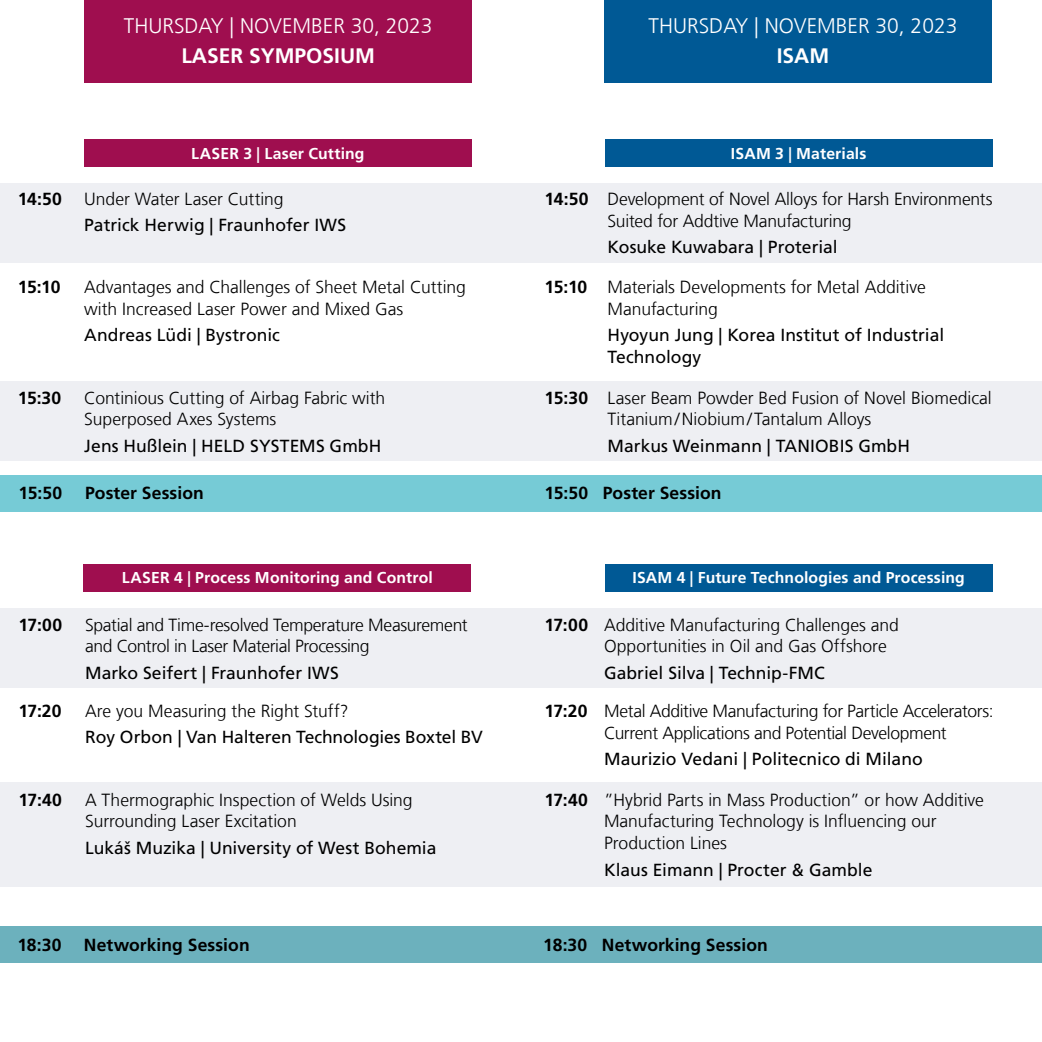
<style>
.page{position:relative;width:1042px;height:1042px;background:#fff}
.page>*{position:absolute;margin:0;border:0;box-sizing:border-box;transform-origin:0 0}
.t1{font:300 21px "Frutiger LT Com";color:#fff}
.t2{font:700 21px "Frutiger LT Com";color:#fff}
.t3{font:300 17.5px/21.9px "Frutiger LT Com";letter-spacing:-.005em;color:#000}
.t4{font:17.5px/21.9px "Frutiger LT Com";color:#000}
.t5{font:700 17.5px "Frutiger LT Com";letter-spacing:.005em;color:#000}
.t6{font:300 17.5px/38.5px "Frutiger LT Com";letter-spacing:-.025em;color:#000}
.t7{font:700 15.75px "Frutiger LT Com";letter-spacing:.01em;color:#fff}
.s1{font-weight:700}
.s2{font-weight:400}
</style>
<div class="page">
<div style="left:0;top:183px;width:1042px;height:79px;background:#e9ebf0"></div>
<div style="left:0;top:381px;width:1042px;height:79px;background:#e9ebf0"></div>
<div style="left:0;top:608px;width:1042px;height:79px;background:#e9ebf0"></div>
<div style="left:0;top:783px;width:1042px;height:104px;background:#e9ebf0"></div>
<div style="left:84px;top:0;width:388px;height:83px;background:#9f0e4f"></div>
<div style="left:84px;top:139px;width:387px;height:28px;background:#9f0e4f"></div>
<div style="left:84px;top:564px;width:387px;height:27px;background:#9f0e4f"></div>
<div style="left:604px;top:0;width:388px;height:83px;background:#005995"></div>
<div style="left:605px;top:139px;width:387px;height:28px;background:#005995"></div>
<div style="left:605px;top:564px;width:387px;height:27px;background:#005995"></div>
<div style="left:0;top:475px;width:1042px;height:36px;background:#76cbd6"></div>
<div style="left:0;top:926px;width:1042px;height:37px;background:#6cb1bd"></div>
<p class="t1" style="left:124px;top:13px;width:310px">THURSDAY | NOVEMBER 30, 2023</p>
<p class="t2" style="left:181px;top:43px;width:195px">LASER SYMPOSIUM</p>
<p class="t7" style="left:191px;top:144px;width:175px">LASER 3 | Laser Cutting</p>
<p class="t5" style="left:18px;top:188px;width:45px">14:50</p>
<p class="t3" style="left:84px;top:188px;width:201px">Under Water Laser Cutting</p>
<p class="t4" style="left:84px;top:214px;width:263px">Patrick Herwig | Fraunhofer IWS</p>
<p class="t5" style="left:18px;top:277px;width:44px">15:10</p>
<p class="t3" style="left:84px;top:276px;width:383px">Advantages and Challenges of Sheet Metal Cutting with Increased Laser Power and Mixed Gas</p>
<p class="t4" style="left:84px;top:324px;width:197px">Andreas Lüdi | Bystronic</p>
<p class="t5" style="left:18px;top:387px;width:45px">15:30</p>
<p class="t3" style="left:84px;top:387px;width:302px">Continious Cutting of Airbag Fabric with<br>Superposed Axes Systems</p>
<p class="t4" style="left:84px;top:435px;width:299px">Jens Hußlein | HELD SYSTEMS GmbH</p>
<p class="t1" style="left:648px;top:13px;width:310px">THURSDAY | NOVEMBER 30, 2023</p>
<p class="t2" style="left:777px;top:43px;width:54px">ISAM</p>
<p class="t7" style="left:731px;top:144px;width:137px">ISAM 3 | Materials</p>
<p class="t3" style="left:607px;top:188px;width:387px;text-indent:-63px"><span class="s1">14:50</span> Development of Novel Alloys for Harsh Environments<br>Suited for Addtive Manufacturing</p>
<p class="t4" style="left:607px;top:236px;width:232px">Kosuke Kuwabara | Proterial</p>
<p class="t3" style="left:607px;top:276px;width:320px;text-indent:-63px"><span class="s1">15:10</span> Materials Developments for Metal Additive<br>Manufacturing</p>
<p class="t4" style="left:607px;top:324px;width:338px">Hyoyun Jung | Korea Institut of Industrial<br>Technology</p>
<p class="t3" style="left:607px;top:387px;width:386px;text-indent:-63px"><span class="s1">15:30</span> Laser Beam Powder Bed Fusion of Novel Biomedical<br>Titanium/Niobium/Tantalum Alloys</p>
<p class="t4" style="left:607px;top:435px;width:304px">Markus Weinmann | TANIOBIS GmbH</p>
<p class="t5" style="left:19px;top:483px;width:45px">15:50</p>
<p class="t5" style="left:85px;top:483px;width:120px">Poster Session</p>
<p class="t5" style="left:544px;top:483px;width:178px">15:50 Poster Session</p>
<p class="t7" style="left:122px;top:569px;width:312px">LASER 4 | Process Monitoring and Control</p>
<p class="t5" style="left:19px;top:614px;width:45px">17:00</p>
<p class="t3" style="left:85px;top:613px;width:384px">Spatial and Time-resolved Temperature Measurement and Control in Laser Material Processing</p>
<p class="t4" style="left:85px;top:662px;width:255px">Marko Seifert | Fraunhofer IWS</p>
<p class="t5" style="left:19px;top:701px;width:44px">17:20</p>
<p class="t3" style="left:85px;top:700px;width:265px">Are you Measuring the Right Stuff?</p>
<p class="t4" style="left:85px;top:726px;width:399px">Roy Orbon | Van Halteren Technologies Boxtel BV</p>
<p class="t5" style="left:19px;top:789px;width:45px">17:40</p>
<p class="t3" style="left:85px;top:788px;width:329px">A Thermographic Inspection of Welds Using<br>Surrounding Laser Excitation</p>
<p class="t4" style="left:85px;top:837px;width:353px">Lukáš Muzika | University of West Bohemia</p>
<p class="t7" style="left:632px;top:569px;width:334px">ISAM 4 | Future Technologies and Processing</p>
<p class="t3" style="left:604px;top:613px;width:296px;text-indent:-60px"><span class="s1">17:00</span> Additive Manufacturing Challenges and<br>Opportunities in Oil and Gas Offshore</p>
<p class="t6" style="left:544px;top:653px;width:451px;text-indent:60px"><span class="s2">Gabriel Silva | Technip-FMC<br></span><span class="s1">17:20</span> Metal Additive Manufacturing for Particle Accelerators:</p>
<p class="t3" style="left:604px;top:722px;width:344px">Current Applications and Potential Development</p>
<p class="t4" style="left:604px;top:748px;width:320px">Maurizio Vedani | Politecnico di Milano</p>
<p class="t3" style="left:604px;top:788px;width:381px;text-indent:-60px"><span class="s1">17:40</span> ”Hybrid Parts in Mass Production” or how Additive<br>Manufacturing Technology is Influencing our<br>Production Lines</p>
<p class="t4" style="left:604px;top:858px;width:270px">Klaus Eimann | Procter &amp; Gamble</p>
<p class="t5" style="left:17px;top:934px;width:46px">18:30</p>
<p class="t5" style="left:84px;top:934px;width:167px">Networking Session</p>
<p class="t5" style="left:543px;top:934px;width:226px">18:30 Networking Session</p>
</div>
